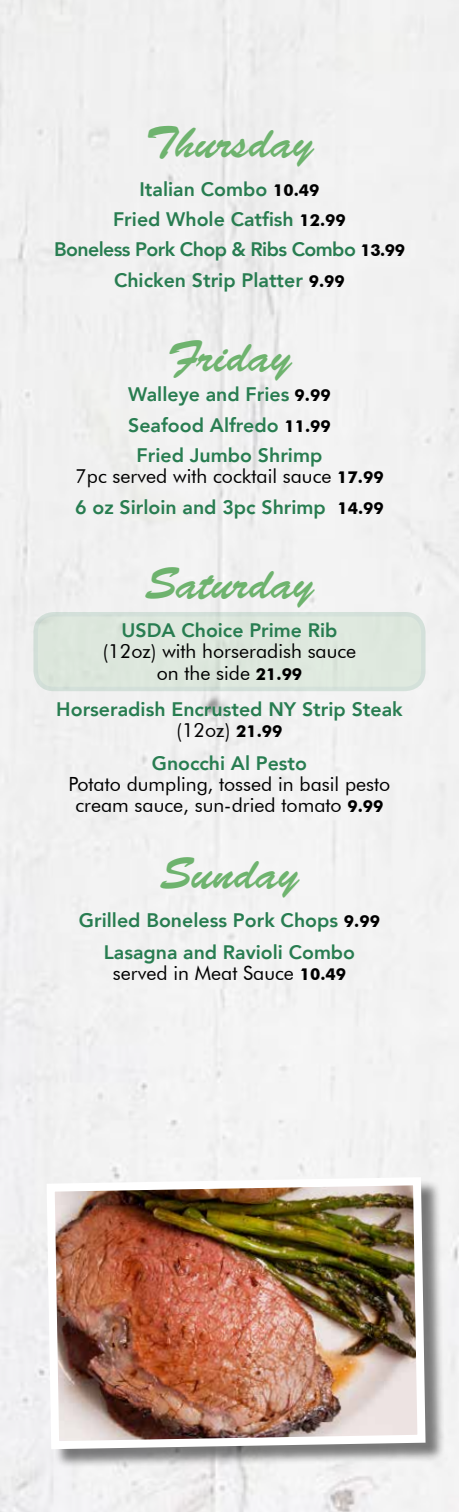
<style>
.page{position:relative;width:459px;height:1512px;background:#fff}
.page>*{position:absolute;margin:0;border:0;box-sizing:border-box;transform-origin:0 0}
.t1{font:45px "Brush Script Std";color:#6eb36e}
.t2{font:800 19.5px/30.3px "Avenir";color:#287d51;text-align:center}
.t3{font:19.5px/21.3px "Futura BT";color:#000;text-align:center}
.s1{font-family:"Futura BT";font-weight:700;font-size:16.5px;color:#000}
.s2{font-weight:700;font-size:16.5px}
</style>
<div class="page">
<div style="left:36px;top:614px;width:387px;height:75px;background:#dde7dd;border-radius:18px"></div>
<div style="left:33px;top:612px;width:393px;height:79px;border:4px solid #287d51;border-radius:18px"></div>
<div style="left:50px;top:1180px;width:395px;height:289px;background:#000;opacity:.5"></div>
<img style="left:43px;top:1173px;width:387px;height:280px">
<h1 class="t1" style="left:145px;top:117px;width:170px">Thursday</h1>
<p class="t2" style="left:54px;top:174px;width:352px">Italian Combo <span class="s1">10.49<br></span>Fried Whole Catfish <span class="s1">12.99<br></span>Boneless Pork Chop &amp; Ribs Combo <span class="s1">13.99<br></span>Chicken Strip Platter <span class="s1">9.99</span></p>
<h1 class="t1" style="left:168px;top:331px;width:125px">Friday</h1>
<p class="t2" style="left:128px;top:379px;width:204px">Walleye and Fries <span class="s1">9.99<br></span>Seafood Alfredo <span class="s1">11.99<br></span>Fried Jumbo Shrimp</p>
<p class="t3" style="left:75px;top:466px;width:310px">7pc served with cocktail sauce <span class="s2">17.99</span></p>
<p class="t2" style="left:75px;top:492px;width:310px">6 oz Sirloin and 3pc Shrimp <span class="s1">14.99</span></p>
<h1 class="t1" style="left:145px;top:558px;width:170px">Saturday</h1>
<p class="t2" style="left:122px;top:615px;width:217px">USDA Choice Prime Rib</p>
<p class="t3" style="left:103px;top:641px;width:255px">(12oz) with horseradish sauce on the side <span class="s2">21.99</span></p>
<p class="t2" style="left:56px;top:694px;width:348px">Horseradish Encrusted NY Strip Steak</p>
<p class="t3" style="left:176px;top:720px;width:108px">(12oz) <span class="s2">21.99</span></p>
<p class="t2" style="left:152px;top:748px;width:157px">Gnocchi Al Pesto</p>
<p class="t3" style="left:69px;top:773px;width:323px">Potato dumpling, tossed in basil pesto cream sauce, sun-dried tomato <span class="s2">9.99</span></p>
<h1 class="t1" style="left:160px;top:848px;width:140px">Sunday</h1>
<p class="t2" style="left:79px;top:904px;width:303px;line-height:32.4px">Grilled Boneless Pork Chops <span class="s1">9.99<br></span>Lasagna and Ravioli Combo</p>
<p class="t3" style="left:113px;top:963px;width:235px">served in Meat Sauce <span class="s2">10.49</span></p>
</div>
